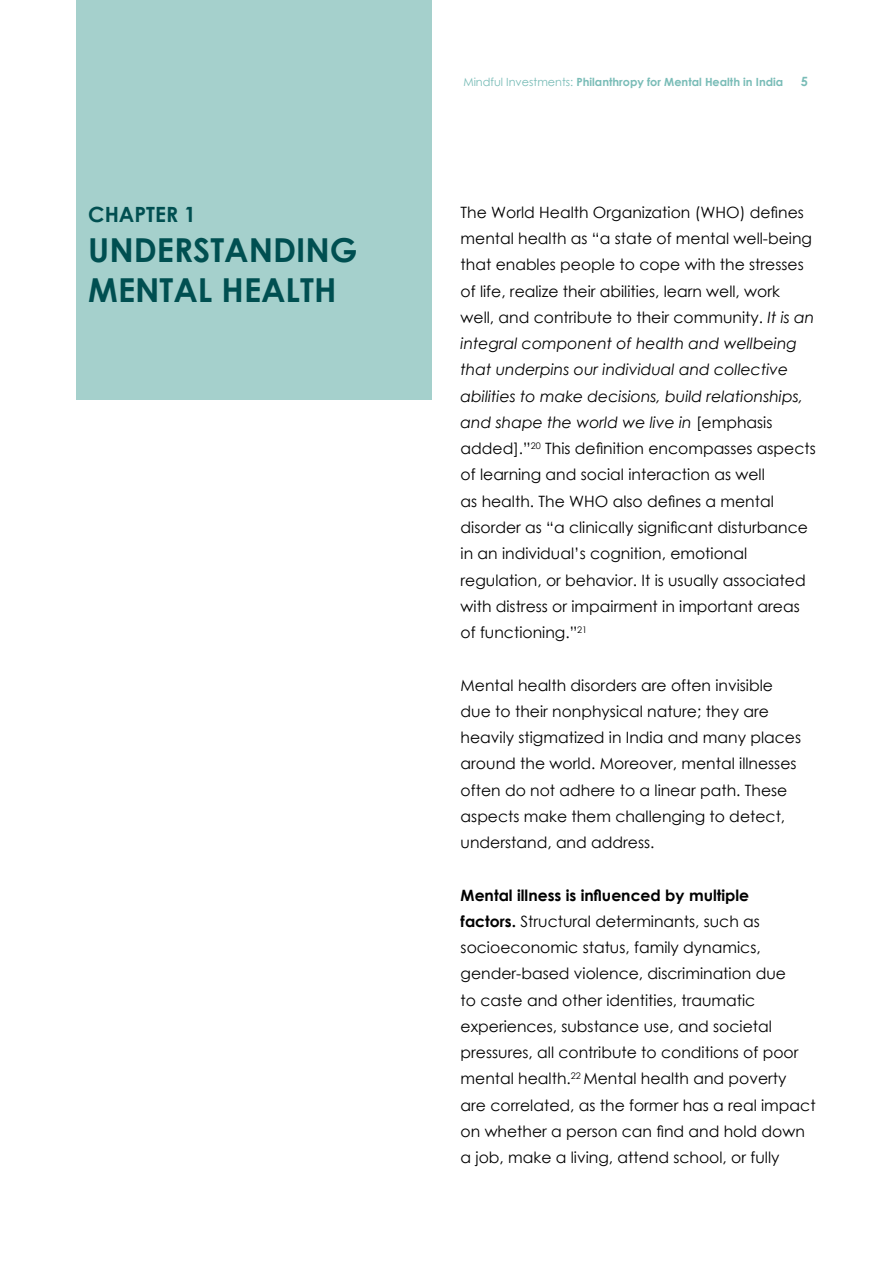
<style>
.page{position:relative;width:893px;height:1263px;background:#fff}
.page>*{position:absolute;margin:0;border:0;box-sizing:border-box;transform-origin:0 0}
.t1{font:700 33px/39.6px "Century Gothic";color:#004f51}
.t2{font:700 21px "Century Gothic";color:#004f51}
.t3{font:15.6px/26.2px "Century Gothic";color:#000}
.t4{font:700 12.75px "Century Gothic";color:#79bcb7}
.t5{font:700 11.25px "Century Gothic";color:#79bcb7}
.s1{font-weight:400}
.s2{font-style:italic}
.s3{font-weight:700}
</style>
<div class="page">
<div style="left:77px;top:0;width:355px;height:400px;background:#a5d0cc"></div>
<h2 class="t2" style="left:88px;top:198px;width:109px">CHAPTER 1</h2>
<h1 class="t1" style="left:88px;top:229px;width:271px">UNDERSTANDING<br>MENTAL HEALTH</h1>
<p class="t5" style="left:463px;top:73px;width:321px"><span class="s1">Mindful Investments:</span> Philanthropy for Mental Health in India</p>
<p class="t4" style="left:801px;top:72px;width:9px">5</p>
<p class="t3" style="left:461px;top:199px;width:357px">The World Health Organization (WHO) defines mental health as “a state of mental well-being that enables people to cope with the stresses of life, realize their abilities, learn well, work well, and contribute to their community. <span class="s2">It is an integral component of health and wellbeing that underpins our individual and collective abilities to make decisions, build relationships, and shape the world we live in</span> [emphasis added].”<sup>20</sup> This definition encompasses aspects of learning and social interaction as well<br>as health. The WHO also defines a mental disorder as “a clinically significant disturbance in an individual’s cognition, emotional regulation, or behavior. It is usually associated with distress or impairment in important areas of functioning.”<sup>21</sup></p>
<p class="t3" style="left:461px;top:671px;width:342px">Mental health disorders are often invisible due to their nonphysical nature; they are heavily stigmatized in India and many places around the world. Moreover, mental illnesses often do not adhere to a linear path. These aspects make them challenging to detect, understand, and address.</p>
<p class="t3" style="left:461px;top:881px;width:356px"><span class="s3">Mental illness is influenced by multiple<br>factors.</span> Structural determinants, such as socioeconomic status, family dynamics, gender-based violence, discrimination due<br>to caste and other identities, traumatic experiences, substance use, and societal pressures, all contribute to conditions of poor mental health.<sup>22</sup> Mental health and poverty are correlated, as the former has a real impact on whether a person can find and hold down a job, make a living, attend school, or fully</p>
</div>
